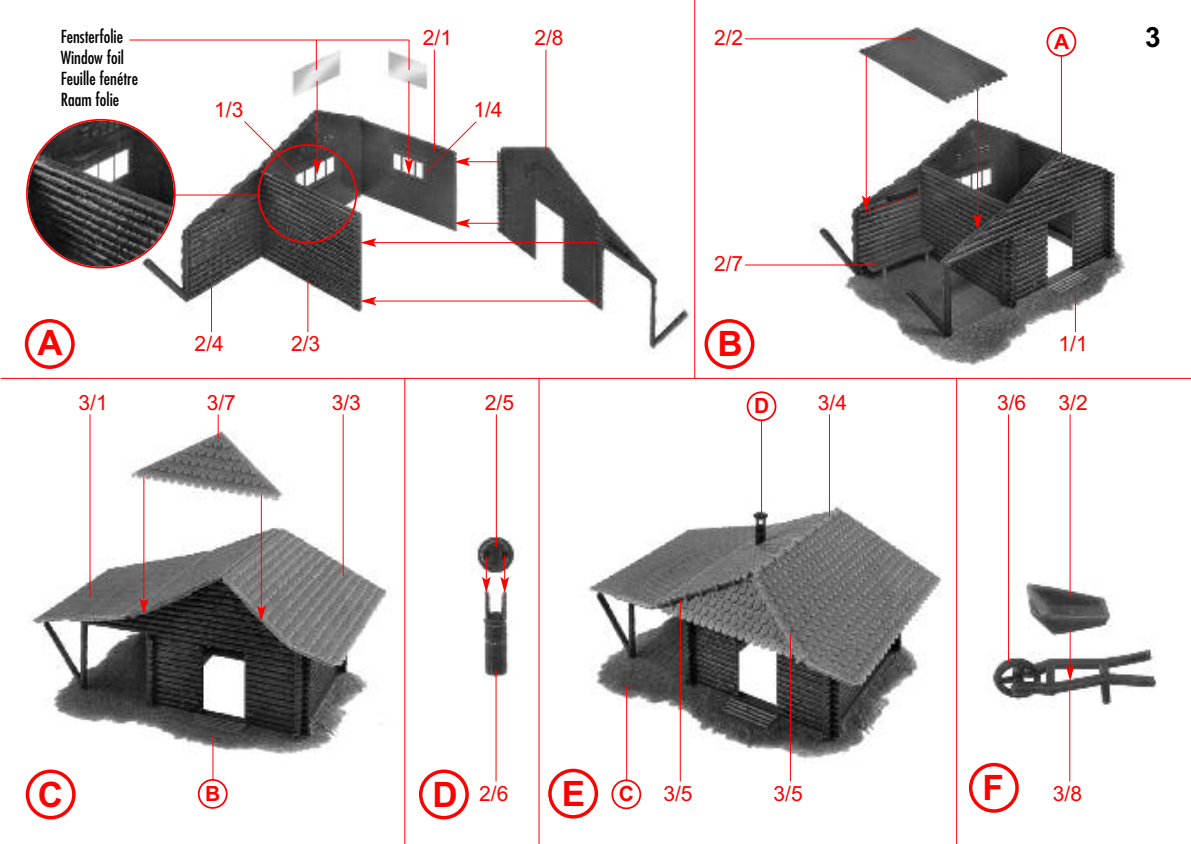
<style>
.page{position:relative;width:1191px;height:844px;background:#fff}
.page>*{position:absolute;margin:0;border:0;box-sizing:border-box;transform-origin:0 0}
.t1{font:700 35px "Arial";color:#f00}
.t2{font:700 28px "Arial";color:#000}
.t3{font:21px "Arial";color:#f00}
.t4{font:700 21px "Arial";color:#f00}
.t5{font:condensed 17.5px/21px "Futura Std";color:#000}
</style>
<div class="page">
<img style="left:587px;top:499px;width:355px;height:264px">
<img style="left:144px;top:48px;width:546px;height:304px">
<img style="left:28px;top:430px;width:359px;height:331px">
<img style="left:812px;top:27px;width:314px;height:341px">
<hr style="left:404px;top:378px;width:1px;height:465px;background:#f00">
<hr style="left:538px;top:378px;width:1px;height:465px;background:#f00">
<hr style="left:956px;top:378px;width:1px;height:465px;background:#f00">
<hr style="left:694px;top:0;width:1px;height:378px;background:#f00">
<hr style="left:1px;top:378px;width:1190px;height:1px;background:#f00">
<div style="left:289px;top:332px;width:47px;height:27px;background:#fff"></div>
<hr style="left:307px;top:280px;width:1px;height:52px;background:#f00">
<div style="left:193px;top:332px;width:47px;height:27px;background:#fff"></div>
<hr style="left:211px;top:280px;width:1px;height:52px;background:#f00">
<div style="left:1056px;top:332px;width:48px;height:27px;background:#fff"></div>
<hr style="left:1075px;top:292px;width:1px;height:40px;background:#f00">
<hr style="left:212px;top:736px;width:1px;height:44px;background:#f00">
<hr style="left:626px;top:685px;width:1px;height:95px;background:#f00">
<hr style="left:1061px;top:56px;width:1px;height:110px;background:#f00">
<svg style="left:25px;top:319px;width:50px;height:50px"></svg>
<svg style="left:704px;top:319px;width:50px;height:50px"></svg>
<svg style="left:26px;top:769px;width:50px;height:50px"></svg>
<svg style="left:1046px;top:27px;width:30px;height:30px"></svg>
<svg style="left:198px;top:778px;width:30px;height:30px"></svg>
<svg style="left:26px;top:119px;width:150px;height:149px"></svg>
<hr style="left:467px;top:161px;width:33px;height:1px;background:#f00">
<hr style="left:317px;top:81px;width:1px;height:80px;background:#f00">
<hr style="left:408px;top:81px;width:1px;height:80px;background:#f00">
<svg style="left:404px;top:158px;width:9px;height:17px"></svg>
<hr style="left:467px;top:223px;width:33px;height:1px;background:#f00">
<svg style="left:454px;top:219px;width:16px;height:8px"></svg>
<hr style="left:865px;top:56px;width:1px;height:142px;background:#f00">
<svg style="left:860px;top:192px;width:61px;height:23px"></svg>
<hr style="left:977px;top:89px;width:1px;height:128px;background:#f00">
<svg style="left:973px;top:214px;width:9px;height:16px"></svg>
<hr style="left:143px;top:476px;width:1px;height:125px;background:#f00">
<svg style="left:139px;top:598px;width:9px;height:16px"></svg>
<hr style="left:261px;top:494px;width:1px;height:114px;background:#f00">
<svg style="left:257px;top:605px;width:9px;height:16px"></svg>
<hr style="left:373px;top:242px;width:225px;height:1px;background:#f00">
<hr style="left:373px;top:300px;width:225px;height:1px;background:#f00">
<svg style="left:360px;top:296px;width:16px;height:9px"></svg>
<div style="left:212px;top:98px;width:39px;height:26px;background:#fff"></div>
<div style="left:472px;top:98px;width:38px;height:26px;background:#fff"></div>
<svg style="left:243px;top:120px;width:133px;height:127px"></svg>
<svg style="left:424px;top:120px;width:53px;height:54px"></svg>
<div style="left:532px;top:26px;width:39px;height:27px;background:#fff"></div>
<hr style="left:545px;top:50px;width:1px;height:101px;background:#f00">
<div style="left:421px;top:26px;width:41px;height:27px;background:#fff"></div>
<hr style="left:434px;top:50px;width:1px;height:101px;background:#f00">
<svg style="left:218px;top:414px;width:1px;height:24px"></svg>
<hr style="left:90px;top:414px;width:1px;height:184px;background:#f00">
<hr style="left:343px;top:414px;width:1px;height:162px;background:#f00">
<hr style="left:829px;top:414px;width:1px;height:103px;background:#f00">
<hr style="left:761px;top:420px;width:1px;height:96px;background:#f00">
<hr style="left:175px;top:194px;width:83px;height:1px;background:#f00">
<img style="left:473px;top:532px;width:46px;height:149px">
<svg style="left:419px;top:769px;width:50px;height:50px"></svg>
<svg style="left:548px;top:768px;width:50px;height:50px"></svg>
<hr style="left:496px;top:414px;width:1px;height:133px;background:#f00">
<hr style="left:495px;top:670px;width:1px;height:111px;background:#f00">
<hr style="left:680px;top:599px;width:1px;height:182px;background:#f00">
<hr style="left:790px;top:634px;width:1px;height:147px;background:#f00">
<svg style="left:482px;top:555px;width:9px;height:38px"></svg>
<svg style="left:500px;top:555px;width:9px;height:38px"></svg>
<svg style="left:611px;top:779px;width:30px;height:30px"></svg>
<svg style="left:746px;top:391px;width:30px;height:30px"></svg>
<img style="left:988px;top:581px;width:168px;height:126px">
<svg style="left:969px;top:762px;width:49px;height:50px"></svg>
<hr style="left:1069px;top:414px;width:1px;height:184px;background:#f00">
<hr style="left:1008px;top:414px;width:1px;height:248px;background:#f00">
<hr style="left:1069px;top:686px;width:1px;height:95px;background:#f00">
<hr style="left:1069px;top:630px;width:1px;height:37px;background:#f00">
<svg style="left:1065px;top:664px;width:9px;height:17px"></svg>
<hr style="left:129px;top:40px;width:280px;height:1px;background:#f00">
<hr style="left:408px;top:40px;width:1px;height:30px;background:#f00">
<hr style="left:316px;top:40px;width:1px;height:30px;background:#f00">
<hr style="left:745px;top:264px;width:131px;height:1px;background:#f00">
<hr style="left:745px;top:38px;width:170px;height:1px;background:#f00">
<p class="t5" style="left:61px;top:27px;width:79px">Fensterfolie<br>Window foil<br>Feuille fenétre<br>Raam folie</p>
<p class="t3" style="left:423px;top:25px;width:31px">2/1</p>
<p class="t3" style="left:534px;top:25px;width:31px">2/8</p>
<p class="t3" style="left:214px;top:97px;width:31px">1/3</p>
<p class="t3" style="left:473px;top:97px;width:31px">1/4</p>
<p class="t3" style="left:714px;top:25px;width:31px">2/2</p>
<p class="t3" style="left:714px;top:251px;width:31px">2/7</p>
<p class="t4" style="left:1054px;top:29px;width:17px">A</p>
<h1 class="t1" style="left:37px;top:322px;width:27px">A</h1>
<p class="t3" style="left:195px;top:331px;width:31px">2/4</p>
<p class="t3" style="left:291px;top:331px;width:31px">2/3</p>
<h1 class="t1" style="left:717px;top:323px;width:27px">B</h1>
<p class="t3" style="left:1058px;top:331px;width:31px">1/1</p>
<p class="t3" style="left:78px;top:390px;width:31px">3/1</p>
<p class="t3" style="left:207px;top:390px;width:31px">3/7</p>
<p class="t3" style="left:332px;top:390px;width:31px">3/3</p>
<p class="t3" style="left:818px;top:390px;width:31px">3/4</p>
<p class="t3" style="left:485px;top:390px;width:31px">2/5</p>
<p class="t4" style="left:754px;top:394px;width:17px">D</p>
<p class="t3" style="left:997px;top:390px;width:31px">3/6</p>
<p class="t3" style="left:1058px;top:390px;width:31px">3/2</p>
<h2 class="t2" style="left:1145px;top:21px;width:17px">3</h2>
<h1 class="t1" style="left:38px;top:773px;width:27px">C</h1>
<p class="t4" style="left:205px;top:780px;width:17px">B</p>
<h1 class="t1" style="left:432px;top:774px;width:27px">D</h1>
<h1 class="t1" style="left:561px;top:773px;width:25px">E</h1>
<p class="t3" style="left:479px;top:781px;width:31px">2/6</p>
<p class="t4" style="left:619px;top:781px;width:17px">C</p>
<p class="t3" style="left:663px;top:781px;width:31px">3/5</p>
<p class="t3" style="left:773px;top:781px;width:31px">3/5</p>
<h1 class="t1" style="left:982px;top:767px;width:23px">F</h1>
<p class="t3" style="left:1053px;top:781px;width:31px">3/8</p>
</div>
